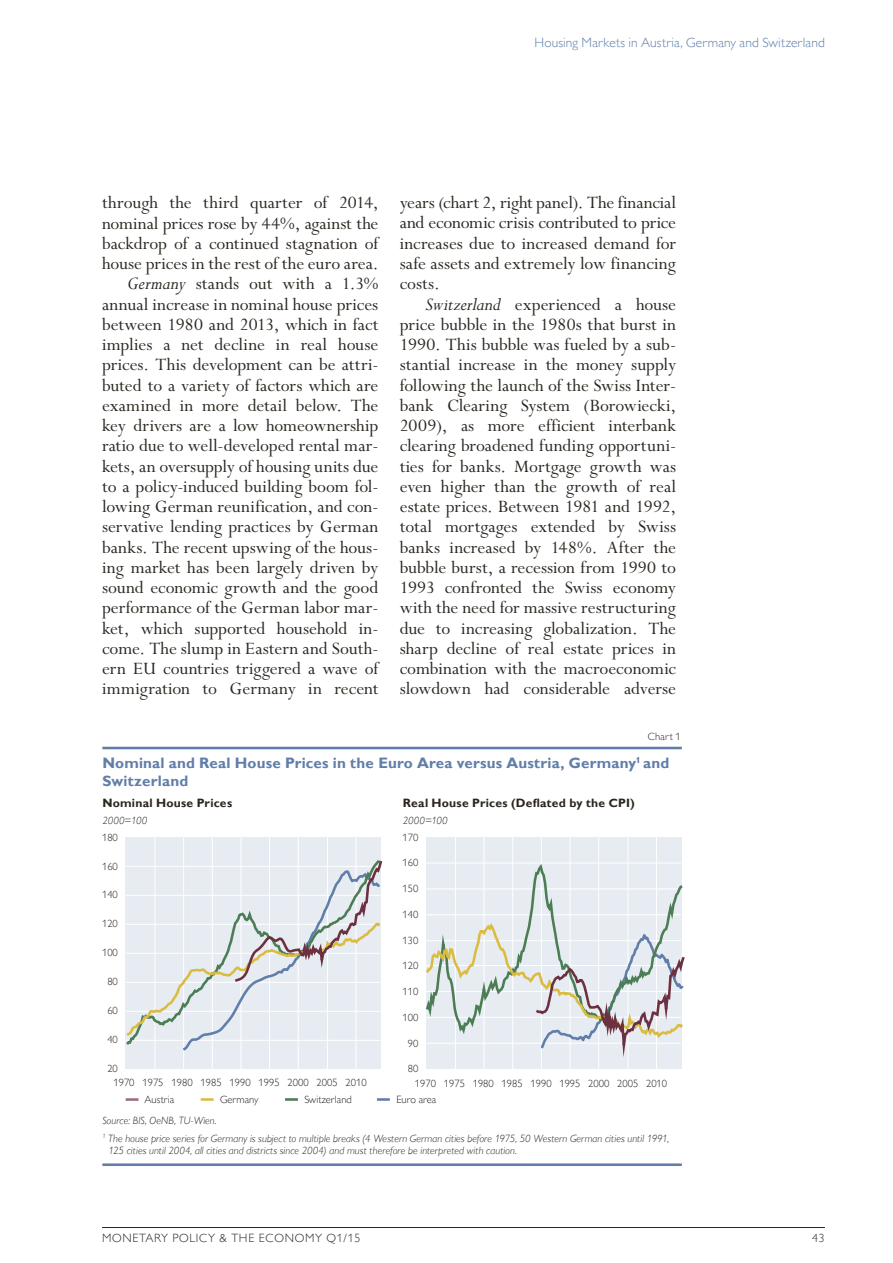
<style>
.page{position:relative;width:893px;height:1263px;background:#fff}
.page>*{position:absolute;margin:0;border:0;box-sizing:border-box;transform-origin:0 0}
.t1{font:19.5px/20.2px "Perpetua Std";color:#2b2620;text-align:justify}
.t2{font:700 15.15px/17.1px "Gill Sans MT Pro";letter-spacing:.01em;color:#607ea9}
.t3{font:300 13.5px "Gill Sans MT Pro";letter-spacing:.01em;color:#607ea9}
.t4{font:700 12.15px "Gill Sans MT Pro";letter-spacing:.02em;color:#2b2620}
.t5{font:300 12px "Gill Sans MT Pro";letter-spacing:.06em;color:#2b2620}
.t6{font:italic 300 10.65px/17.1px "Gill Sans MT Pro";letter-spacing:.01em;color:#2b2620}
.t7{font:300 10.65px "Gill Sans MT Pro";color:#2b2620}
.s1{font-style:italic;font-size:20.25px}
</style>
<div class="page">
<hr style="left:102px;top:1227px;width:723px;height:1px;background:#2b2620">
<div style="left:426px;top:837px;width:255px;height:232px;background:#e7ecf2"></div>
<hr style="left:656px;top:837px;width:1px;height:232px;background:#fff">
<hr style="left:628px;top:837px;width:1px;height:232px;background:#fff">
<hr style="left:598px;top:837px;width:1px;height:232px;background:#fff">
<hr style="left:570px;top:837px;width:1px;height:232px;background:#fff">
<hr style="left:541px;top:837px;width:1px;height:232px;background:#fff">
<hr style="left:512px;top:837px;width:1px;height:232px;background:#fff">
<hr style="left:484px;top:837px;width:1px;height:232px;background:#fff">
<hr style="left:455px;top:837px;width:1px;height:232px;background:#fff">
<div style="left:126px;top:837px;width:255px;height:232px;background:#e7ecf2"></div>
<hr style="left:356px;top:837px;width:1px;height:232px;background:#fff">
<hr style="left:327px;top:837px;width:1px;height:232px;background:#fff">
<hr style="left:298px;top:837px;width:1px;height:232px;background:#fff">
<hr style="left:269px;top:837px;width:1px;height:232px;background:#fff">
<hr style="left:240px;top:837px;width:1px;height:232px;background:#fff">
<hr style="left:212px;top:837px;width:1px;height:232px;background:#fff">
<hr style="left:183px;top:837px;width:1px;height:232px;background:#fff">
<hr style="left:155px;top:837px;width:1px;height:232px;background:#fff">
<hr style="left:102px;top:747px;width:580px;height:2px;background:#607ea9">
<hr style="left:102px;top:1163px;width:580px;height:3px;background:#607ea9">
<svg style="left:126px;top:1098px;width:13px;height:3px"></svg>
<svg style="left:201px;top:1098px;width:13px;height:3px"></svg>
<svg style="left:285px;top:1098px;width:13px;height:3px"></svg>
<svg style="left:377px;top:1098px;width:13px;height:3px"></svg>
<svg style="left:125px;top:858px;width:258px;height:195px"></svg>
<svg style="left:426px;top:861px;width:257px;height:59px"></svg>
<svg style="left:425px;top:920px;width:260px;height:149px"></svg>
<p class="t3" style="left:534px;top:35px;width:292px">Housing Markets in Austria, Germany and Switzerland</p>
<p class="t1" style="left:102px;top:193px;width:278px;text-align:right">through the third quarter of 2014, nominal prices rose by 44%, against the backdrop of a continued stagnation of house prices in the rest of the euro area.<br><span class="s1">Germany</span> stands out with a 1.3% annual increase in nominal house prices between 1980 and 2013, which in fact implies a net decline in real house prices. This development can be attri&shy;buted to a variety of factors which are examined in more detail below. The key drivers are a low homeownership ratio due to well-developed rental mar&shy;kets, an oversupply of housing units due to a policy-induced building boom fol&shy;lowing German reunification, and con&shy;servative lending practices by German banks. The recent upswing of the hous&shy;ing market has been largely driven by sound economic growth and the good performance of the German labor mar&shy;ket, which supported household in&shy;come. The slump in Eastern and South&shy;ern EU countries triggered a wave of immigration to Germany in recent</p>
<p class="t1" style="left:400px;top:193px;width:278px">years (chart 2, right panel). The financial and economic crisis contributed to price increases due to increased demand for safe assets and extremely low financing costs.</p>
<p class="t1" style="left:400px;top:295px;width:278px;text-indent:26px"><span class="s1">Switzerland</span> experienced a house price bubble in the 1980s that burst in 1990. This bubble was fueled by a sub&shy;stantial increase in the money supply following the launch of the Swiss Inter&shy;bank Clearing System (Borowiecki, 2009), as more efficient interbank clearing broadened funding opportuni&shy;ties for banks. Mortgage growth was even higher than the growth of real estate prices. Between 1981 and 1992, total mortgages extended by Swiss banks increased by 148%. After the bubble burst, a recession from 1990 to 1993 confronted the Swiss economy with the need for massive restructuring due to increasing globalization. The sharp decline of real estate prices in combination with the macroeconomic slowdown had considerable adverse</p>
<p class="t7" style="left:648px;top:730px;width:35px">Chart 1</p>
<p class="t2" style="left:102px;top:754px;width:569px">Nominal and Real House Prices in the Euro Area versus Austria, Germany<sup>1</sup> and<br>Switzerland</p>
<p class="t4" style="left:102px;top:795px;width:131px">Nominal House Prices</p>
<p class="t4" style="left:403px;top:795px;width:233px">Real House Prices (Deflated by the CPI)</p>
<p class="t6" style="left:102px;top:812px;width:46px">2000=100</p>
<p class="t6" style="left:403px;top:812px;width:46px">2000=100</p>
<p class="t7" style="left:102px;top:830px;width:17px">180</p>
<p class="t7" style="left:102px;top:859px;width:17px">160</p>
<p class="t7" style="left:102px;top:888px;width:17px">140</p>
<p class="t7" style="left:102px;top:917px;width:17px">120</p>
<p class="t7" style="left:102px;top:946px;width:17px">100</p>
<p class="t7" style="left:107px;top:975px;width:12px">80</p>
<p class="t7" style="left:107px;top:1004px;width:12px">60</p>
<p class="t7" style="left:107px;top:1033px;width:12px">40</p>
<p class="t7" style="left:107px;top:1062px;width:12px">20</p>
<p class="t7" style="left:402px;top:830px;width:17px">170</p>
<p class="t7" style="left:402px;top:856px;width:17px">160</p>
<p class="t7" style="left:402px;top:882px;width:17px">150</p>
<p class="t7" style="left:402px;top:908px;width:17px">140</p>
<p class="t7" style="left:402px;top:933px;width:17px">130</p>
<p class="t7" style="left:402px;top:959px;width:17px">120</p>
<p class="t7" style="left:402px;top:985px;width:17px">110</p>
<p class="t7" style="left:402px;top:1011px;width:17px">100</p>
<p class="t7" style="left:408px;top:1036px;width:12px">90</p>
<p class="t7" style="left:408px;top:1062px;width:12px">80</p>
<p class="t7" style="left:113px;top:1076px;width:255px">1970 1975 1980 1985 1990 1995 2000 2005 2010</p>
<p class="t7" style="left:415px;top:1076px;width:254px">1970 1975 1980 1985 1990 1995 2000 2005 2010</p>
<p class="t7" style="left:145px;top:1093px;width:31px">Austria</p>
<p class="t7" style="left:220px;top:1093px;width:40px">Germany</p>
<p class="t7" style="left:304px;top:1093px;width:49px">Switzerland</p>
<p class="t7" style="left:396px;top:1093px;width:42px">Euro area</p>
<p class="t6" style="left:102px;top:1112px;width:568px">Source: BIS, OeNB, TU-Wien.<br><sup>1</sup> The house price series for Germany is subject to multiple breaks (4 Western German cities before 1975, 50 Western German cities until 1991,</p>
<p class="t6" style="left:108px;top:1142px;width:410px">125 cities until 2004, all cities and districts since 2004) and must therefore be interpreted with caution.</p>
<p class="t5" style="left:102px;top:1231px;width:260px">MONETARY POLICY &amp; THE ECONOMY Q1/15</p>
<p class="t5" style="left:812px;top:1231px;width:14px">43</p>
</div>
